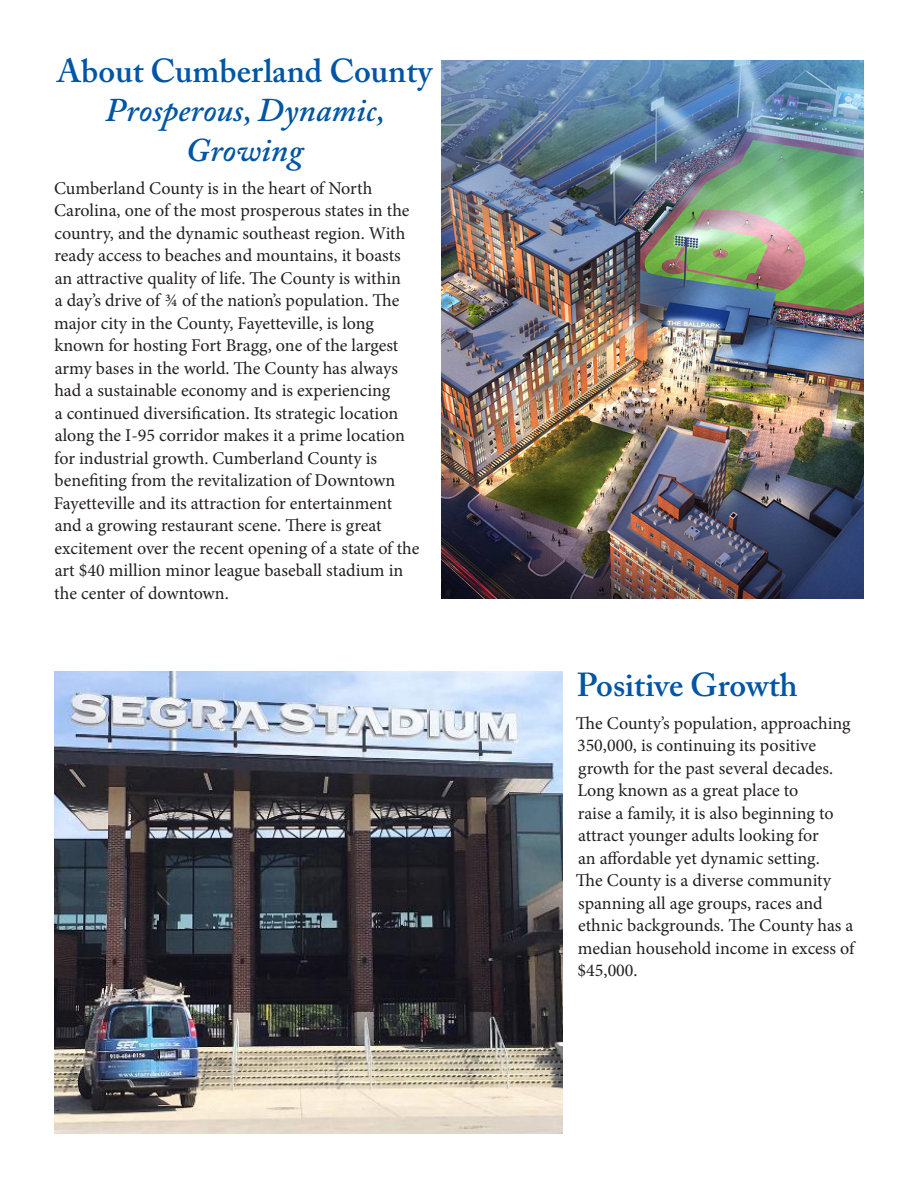
<style>
.page{position:relative;width:918px;height:1188px;background:#fff}
.page>*{position:absolute;margin:0;border:0;box-sizing:border-box;transform-origin:0 0}
.t1{font:600 33px "Adobe Caslon Pro";color:#0055a5}
.t2{font:italic 600 33px/39.6px "Adobe Caslon Pro";color:#0055a5;text-align:center}
.t3{font:18px/22.5px "Minion Pro";color:#231f20}
</style>
<div class="page">
<img style="left:54px;top:672px;width:509px;height:462px">
<img style="left:442px;top:60px;width:422px;height:538px">
<h1 class="t1" style="left:57px;top:51px;width:377px">About Cumberland County</h1>
<h1 class="t2" style="left:105px;top:90px;width:281px">Prosperous, Dynamic,<br>Growing</h1>
<p class="t3" style="left:54px;top:177px;width:367px">Cumberland County is in the heart of North Carolina, one of the most prosperous states in the country, and the dynamic southeast region. With ready access to beaches and mountains, it boasts an attractive quality of life. The County is within<br>a day’s drive of ¾ of the nation’s population. The major city in the County, Fayetteville, is long known for hosting Fort Bragg, one of the largest army bases in the world. The County has always had a sustainable economy and is experiencing<br>a continued diversification. Its strategic location along the I-95 corridor makes it a prime location for industrial growth. Cumberland County is benefiting from the revitalization of Downtown Fayetteville and its attraction for entertainment and a growing restaurant scene. There is great excitement over the recent opening of a state of the art $40 million minor league baseball stadium in the center of downtown.</p>
<h1 class="t1" style="left:577px;top:665px;width:222px">Positive Growth</h1>
<p class="t3" style="left:576px;top:712px;width:280px">The County’s population, approaching 350,000, is continuing its positive growth for the past several decades.<br>Long known as a great place to<br>raise a family, it is also beginning to attract younger adults looking for<br>an affordable yet dynamic setting.<br>The County is a diverse community spanning all age groups, races and ethnic backgrounds. The County has a median household income in excess of $45,000.</p>
</div>
